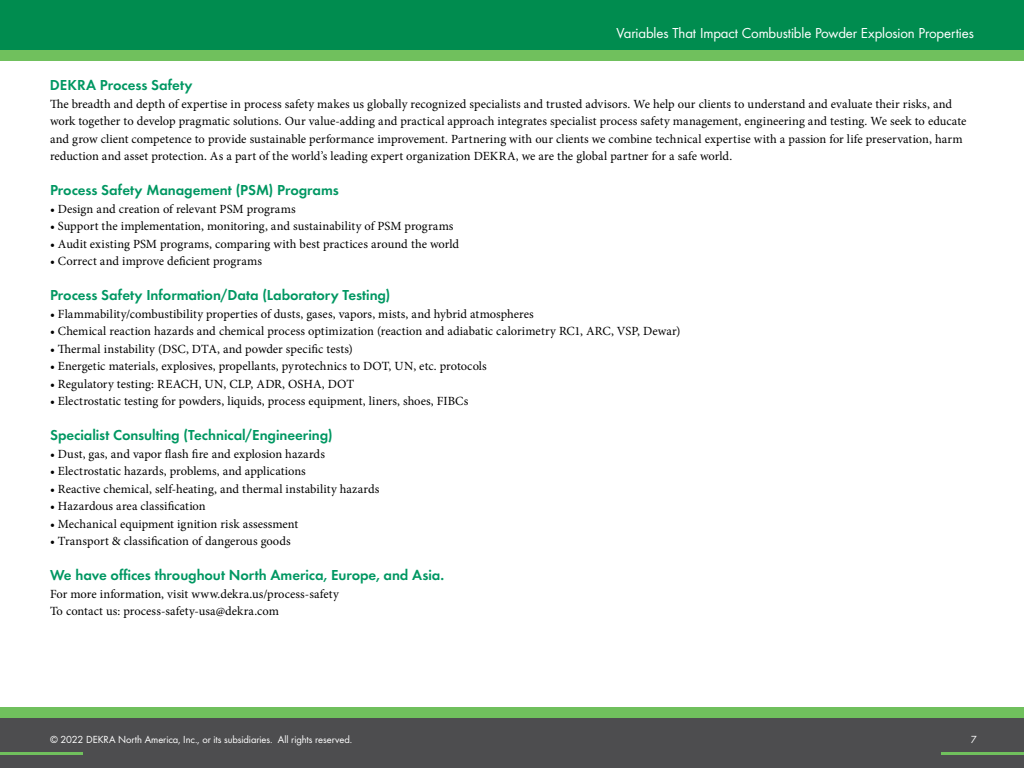
<style>
.page{position:relative;width:1024px;height:768px;background:#fff}
.page>*{position:absolute;margin:0;border:0;box-sizing:border-box;transform-origin:0 0}
.t1{font:15px "Futura Dem";letter-spacing:-.005em;color:#009762}
.t2{font:15px "Futura Boo";letter-spacing:-.01em;color:#fff}
.t3{font:12.5px/17.5px "Minion Pro";letter-spacing:.005em;color:#000}
.t4{font:10.65px "Futura Boo";letter-spacing:-.005em;color:#fff}
</style>
<div class="page">
<div style="left:0;top:718px;width:1024px;height:50px;background:#4d4d4f"></div>
<div style="left:0;top:707px;width:1024px;height:11px;background:#70c05d"></div>
<div style="left:0;top:0;width:1024px;height:50px;background:#008c4f"></div>
<div style="left:0;top:50px;width:1024px;height:11px;background:#70c05d"></div>
<hr style="left:0;top:752px;width:83px;height:3px;background:#70c05d">
<hr style="left:941px;top:752px;width:83px;height:3px;background:#70c05d">
<p class="t2" style="left:617px;top:22px;width:359px">Variables That Impact Combustible Powder Explosion Properties</p>
<p class="t1" style="left:50px;top:74px;width:144px">DEKRA Process Safety</p>
<p class="t3" style="left:50px;top:95px;width:918px">The breadth and depth of expertise in process safety makes us globally recognized specialists and trusted advisors. We help our clients to understand and evaluate their risks, and work together to develop pragmatic solutions. Our value-adding and practical approach integrates specialist process safety management, engineering and testing. We seek to educate and grow client competence to provide sustainable performance improvement. Partnering with our clients we combine technical expertise with a passion for life preservation, harm reduction and asset protection. As a part of the world’s leading expert organization DEKRA, we are the global partner for a safe world.</p>
<p class="t1" style="left:50px;top:179px;width:290px">Process Safety Management (PSM) Programs</p>
<p class="t3" style="left:50px;top:200px;width:247px">• Design and creation of relevant PSM programs</p>
<p class="t3" style="left:50px;top:217px;width:405px">• Support the implementation, monitoring, and sustainability of PSM programs</p>
<p class="t3" style="left:50px;top:235px;width:411px">• Audit existing PSM programs, comparing with best practices around the world</p>
<p class="t3" style="left:50px;top:252px;width:214px">• Correct and improve deficient programs</p>
<p class="t1" style="left:50px;top:284px;width:342px">Process Safety Information/Data (Laboratory Testing)</p>
<p class="t3" style="left:50px;top:305px;width:485px">• Flammability/combustibility properties of dusts, gases, vapors, mists, and hybrid atmospheres</p>
<p class="t3" style="left:50px;top:322px;width:632px">• Chemical reaction hazards and chemical process optimization (reaction and adiabatic calorimetry RC1, ARC, VSP, Dewar)</p>
<p class="t3" style="left:50px;top:340px;width:304px">• Thermal instability (DSC, DTA, and powder specific tests)</p>
<p class="t3" style="left:50px;top:357px;width:438px">• Energetic materials, explosives, propellants, pyrotechnics to DOT, UN, etc. protocols</p>
<p class="t3" style="left:50px;top:375px;width:306px">• Regulatory testing: REACH, UN, CLP, ADR, OSHA, DOT</p>
<p class="t3" style="left:50px;top:392px;width:420px">• Electrostatic testing for powders, liquids, process equipment, liners, shoes, FIBCs</p>
<p class="t1" style="left:50px;top:424px;width:284px">Specialist Consulting (Technical/Engineering)</p>
<p class="t3" style="left:50px;top:445px;width:276px">• Dust, gas, and vapor flash fire and explosion hazards</p>
<p class="t3" style="left:50px;top:462px;width:257px">• Electrostatic hazards, problems, and applications</p>
<p class="t3" style="left:50px;top:480px;width:331px">• Reactive chemical, self-heating, and thermal instability hazards</p>
<p class="t3" style="left:50px;top:497px;width:157px">• Hazardous area classification</p>
<p class="t3" style="left:50px;top:515px;width:250px">• Mechanical equipment ignition risk assessment</p>
<p class="t3" style="left:50px;top:532px;width:242px">• Transport &amp; classification of dangerous goods</p>
<p class="t1" style="left:50px;top:564px;width:396px">We have offices throughout North America, Europe, and Asia.</p>
<p class="t3" style="left:50px;top:585px;width:290px">For more information, visit www.dekra.us/process-safety<br>To contact us: process-safety-usa@dekra.com</p>
<p class="t4" style="left:50px;top:733px;width:304px">© 2022 DEKRA North America, Inc., or its subsidiaries. All rights reserved.</p>
<p class="t4" style="left:971px;top:733px;width:7px">7</p>
</div>
